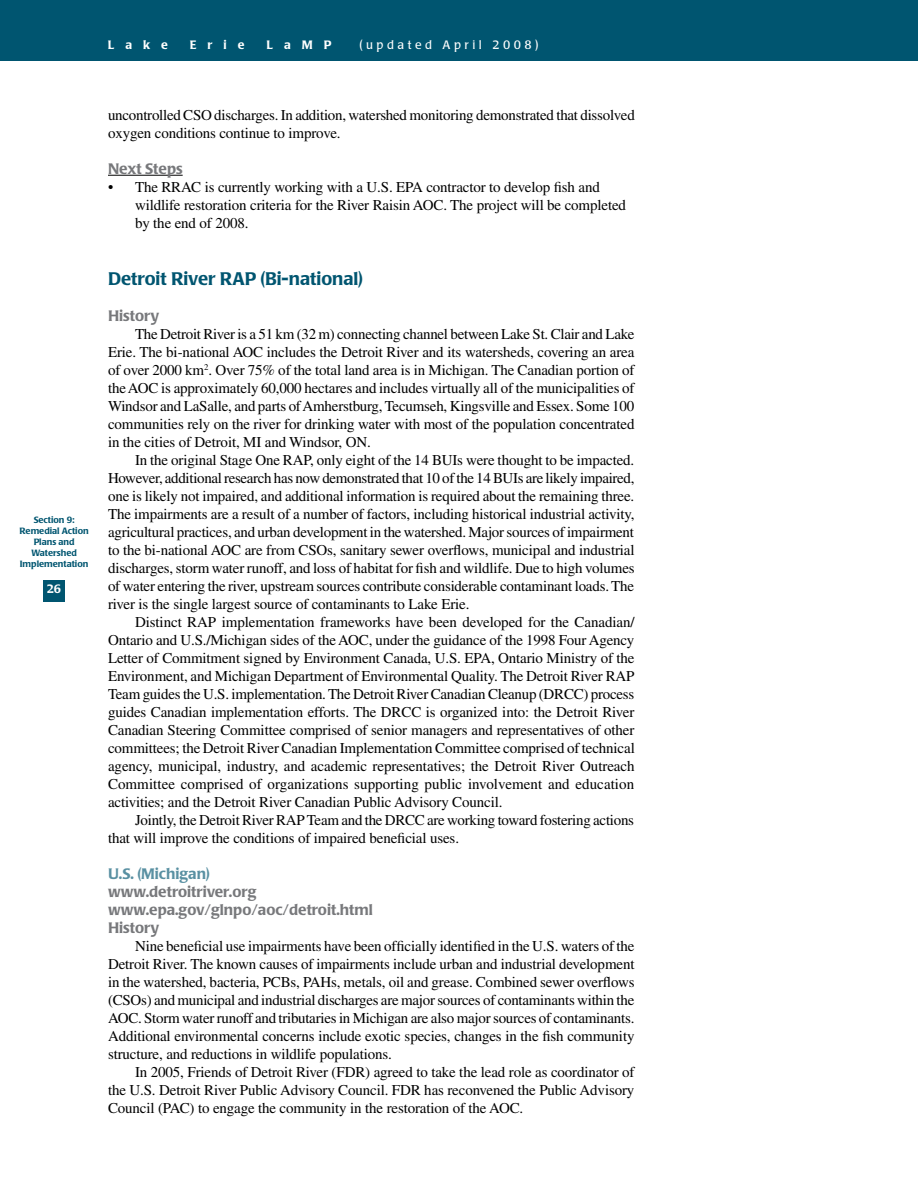
<style>
.page{position:relative;width:918px;height:1188px;background:#fff}
.page>*{position:absolute;margin:0;border:0;box-sizing:border-box;transform-origin:0 0}
.t1{font:500 18px "Poppl Laudatio";color:#005570}
.t2{font:15px/18px "Times";letter-spacing:-.01em;color:#000;text-align:justify}
.t3{font:500 15px/18px "Poppl Laudatio";color:#77787b}
.t4{font:500 15px "Poppl Laudatio";color:#5990a2}
.t5{font:12px "Poppl Laudatio";color:#fff}
.t6{font:500 12px "Poppl Laudatio";color:#fff}
.t7{font:500 9px/10.8px "Poppl Laudatio";color:#005570;text-align:center}
</style>
<div class="page">
<div style="left:43px;top:580px;width:22px;height:22px;background:#005570"></div>
<div style="left:0;top:0;width:918px;height:61px;background:#005570"></div>
<hr style="left:108px;top:175px;width:75px;height:1px;background:#000">
<p class="t6" style="left:108px;top:38px;width:61px">L a k e</p>
<p class="t6" style="left:190px;top:38px;width:56px">E r i e</p>
<p class="t6" style="left:267px;top:38px;width:66px">L a M P</p>
<p class="t5" style="left:360px;top:38px;width:180px">( u p d a t e d A p r i l 2 0 0 8 )</p>
<p class="t7" style="left:19px;top:515px;width:71px">Section 9:<br>Remedial Action<br>Plans and<br>Watershed<br>Implementation</p>
<p class="t6" style="left:47px;top:582px;width:16px">26</p>
<p class="t2" style="left:108px;top:106px;width:528px">uncontrolled CSO discharges. In addition, watershed monitoring demonstrated that dissolved oxygen conditions continue to improve.</p>
<p class="t3" style="left:108px;top:160px;width:76px">Next Steps</p>
<p class="t2" style="left:135px;top:178px;width:493px;text-align:left;text-indent:-27px">• The RRAC is currently working with a U.S. EPA contractor to develop fish and wildlife restoration criteria for the River Raisin AOC. The project will be completed by the end of 2008.</p>
<p class="t1" style="left:108px;top:269px;width:257px">Detroit River RAP (Bi-national)</p>
<p class="t3" style="left:108px;top:307px;width:53px">History</p>
<p class="t2" style="left:108px;top:325px;width:528px;text-indent:27px">The Detroit River is a 51 km (32 m) connecting channel between Lake St. Clair and Lake Erie. The bi-national AOC includes the Detroit River and its watersheds, covering an area of over 2000 km<sup>2</sup>. Over 75% of the total land area is in Michigan. The Canadian portion of the AOC is approximately 60,000 hectares and includes virtually all of the municipalities of Windsor and LaSalle, and parts of Amherstburg, Tecumseh, Kingsville and Essex. Some 100 communities rely on the river for drinking water with most of the population concentrated in the cities of Detroit, MI and Windsor, ON.</p>
<p class="t2" style="left:108px;top:451px;width:528px;text-indent:27px">In the original Stage One RAP, only eight of the 14 BUIs were thought to be impacted.<br>However, additional research has now demonstrated that 10 of the 14 BUIs are likely impaired, one is likely not impaired, and additional information is required about the remaining three.<br>The impairments are a result of a number of factors, including historical industrial activity, agricultural practices, and urban development in the watershed. Major sources of impairment to the bi-national AOC are from CSOs, sanitary sewer overflows, municipal and industrial discharges, storm water runoff, and loss of habitat for fish and wildlife. Due to high volumes of water entering the river, upstream sources contribute considerable contaminant loads. The river is the single largest source of contaminants to Lake Erie.</p>
<p class="t2" style="left:108px;top:613px;width:528px;text-indent:27px">Distinct RAP implementation frameworks have been developed for the Canadian/ Ontario and U.S./Michigan sides of the AOC, under the guidance of the 1998 Four Agency Letter of Commitment signed by Environment Canada, U.S. EPA, Ontario Ministry of the Environment, and Michigan Department of Environmental Quality. The Detroit River RAP Team guides the U.S. implementation. The Detroit River Canadian Cleanup (DRCC) process guides Canadian implementation efforts. The DRCC is organized into: the Detroit River Canadian Steering Committee comprised of senior managers and representatives of other committees; the Detroit River Canadian Implementation Committee comprised of technical agency, municipal, industry, and academic representatives; the Detroit River Outreach Committee comprised of organizations supporting public involvement and education activities; and the Detroit River Canadian Public Advisory Council.</p>
<p class="t2" style="left:108px;top:811px;width:528px;text-indent:27px">Jointly, the Detroit River RAP Team and the DRCC are working toward fostering actions that will improve the conditions of impaired beneficial uses.</p>
<p class="t4" style="left:108px;top:866px;width:103px">U.S. (Michigan)</p>
<p class="t3" style="left:108px;top:883px;width:266px">www.detroitriver.org www.epa.gov/glnpo/aoc/detroit.html<br>History</p>
<p class="t2" style="left:108px;top:937px;width:528px;text-indent:27px">Nine beneficial use impairments have been officially identified in the U.S. waters of the Detroit River. The known causes of impairments include urban and industrial development in the watershed, bacteria, PCBs, PAHs, metals, oil and grease. Combined sewer overflows (CSOs) and municipal and industrial discharges are major sources of contaminants within the AOC. Storm water runoff and tributaries in Michigan are also major sources of contaminants.<br>Additional environmental concerns include exotic species, changes in the fish community structure, and reductions in wildlife populations.</p>
<p class="t2" style="left:108px;top:1063px;width:528px;text-indent:27px">In 2005, Friends of Detroit River (FDR) agreed to take the lead role as coordinator of the U.S. Detroit River Public Advisory Council. FDR has reconvened the Public Advisory Council (PAC) to engage the community in the restoration of the AOC.</p>
</div>
